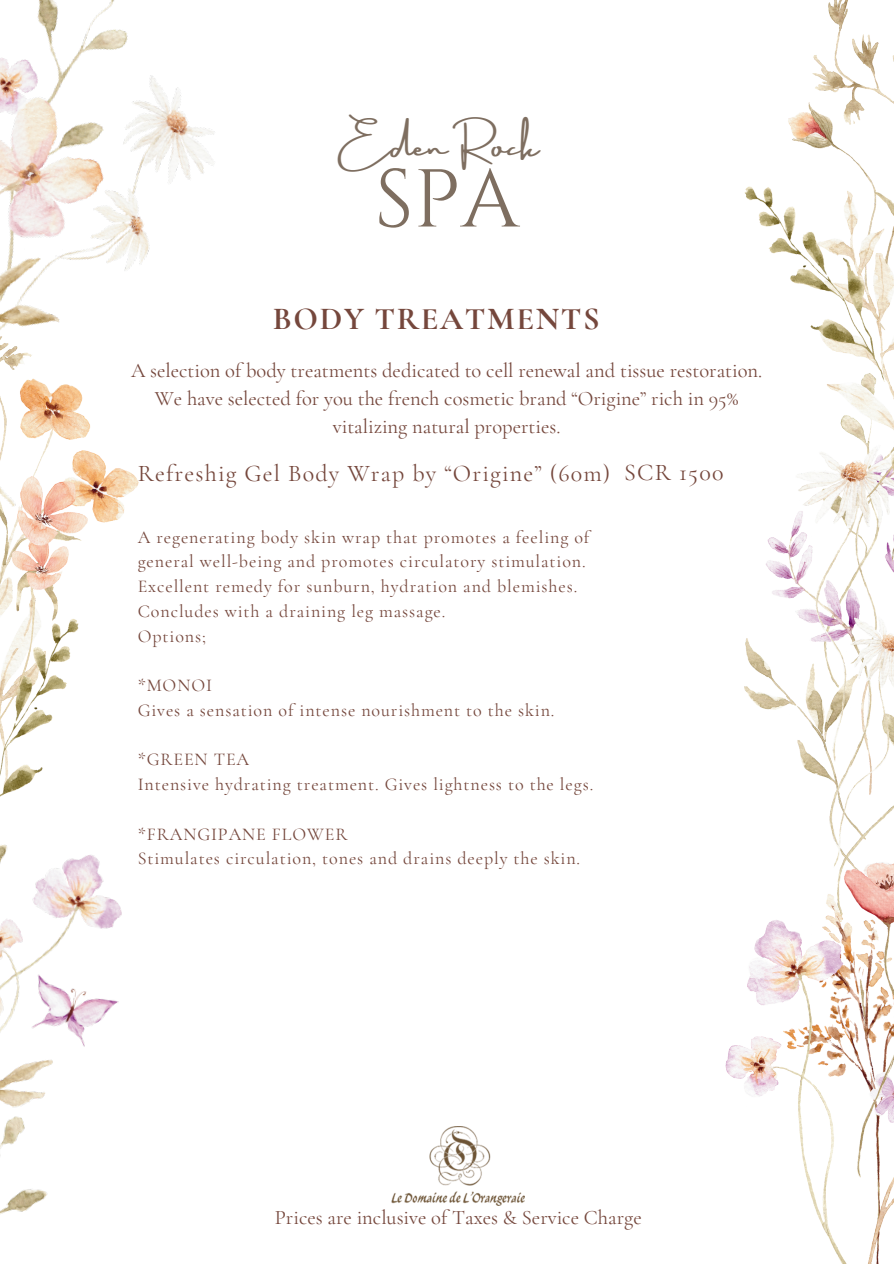
<style>
.page{position:relative;width:894px;height:1264px;background:#fff}
.page>*{position:absolute;margin:0;border:0;box-sizing:border-box;transform-origin:0 0}
.t1{font:81.75px "Cinzel";color:#7e6e60}
.t2{font:700 32.1px "Cormorant Garamond";letter-spacing:.05em;color:#75473c}
.t3{font:32.1px "Amsterdam Three";color:#7e6e60}
.t4{font:24px "Cormorant Garamond";letter-spacing:.05em;color:#75473c}
.t5{font:20.55px/27.9px "Cormorant Garamond";color:#75473c;text-align:center}
.t6{font:18px/24.8px "Cormorant Garamond";letter-spacing:.05em;color:#75473c}
</style>
<div class="page">
<img style="left:744px;top:569px;width:149px;height:283px">
<img style="left:725px;top:852px;width:168px;height:411px">
<img style="left:744px;top:0;width:149px;height:569px">
<img style="left:0;top:0;width:215px;height:484px">
<img style="left:0;top:260px;width:138px;height:519px">
<img style="left:0;top:779px;width:122px;height:435px">
<img style="left:391px;top:1126px;width:133px;height:79px">
<h2 class="t3" style="left:337px;top:128px;width:202px">Eden Rock</h2>
<h1 class="t1" style="left:374px;top:152px;width:146px">SPA</h1>
<h2 class="t2" style="left:273px;top:299px;width:328px">BODY TREATMENTS</h2>
<p class="t5" style="left:131px;top:356px;width:632px">A selection of body treatments dedicated to cell renewal and tissue restoration.<br>We have selected for you the french cosmetic brand “Origine” rich in 95% vitalizing natural properties.</p>
<h3 class="t4" style="left:138px;top:458px;width:474px">Refreshig Gel Body Wrap by “Origine” (60m)</h3>
<p class="t6" style="left:138px;top:524px;width:453px">A regenerating body skin wrap that promotes a feeling of general well-being and promotes circulatory stimulation.<br>Excellent remedy for sunburn, hydration and blemishes.<br>Concludes with a draining leg massage.<br>Options;</p>
<p class="t6" style="left:138px;top:673px;width:418px">*MONOI<br>Gives a sensation of intense nourishment to the skin.</p>
<p class="t6" style="left:138px;top:747px;width:457px">*GREEN TEA<br>Intensive hydrating treatment. Gives lightness to the legs.</p>
<p class="t6" style="left:138px;top:821px;width:444px">*FRANGIPANE FLOWER<br>Stimulates circulation, tones and drains deeply the skin.</p>
<h3 class="t4" style="left:624px;top:457px;width:101px">SCR 1500</h3>
<p class="t5" style="left:275px;top:1202px;width:368px">Prices are inclusive of Taxes &amp; Service Charge</p>
</div>
